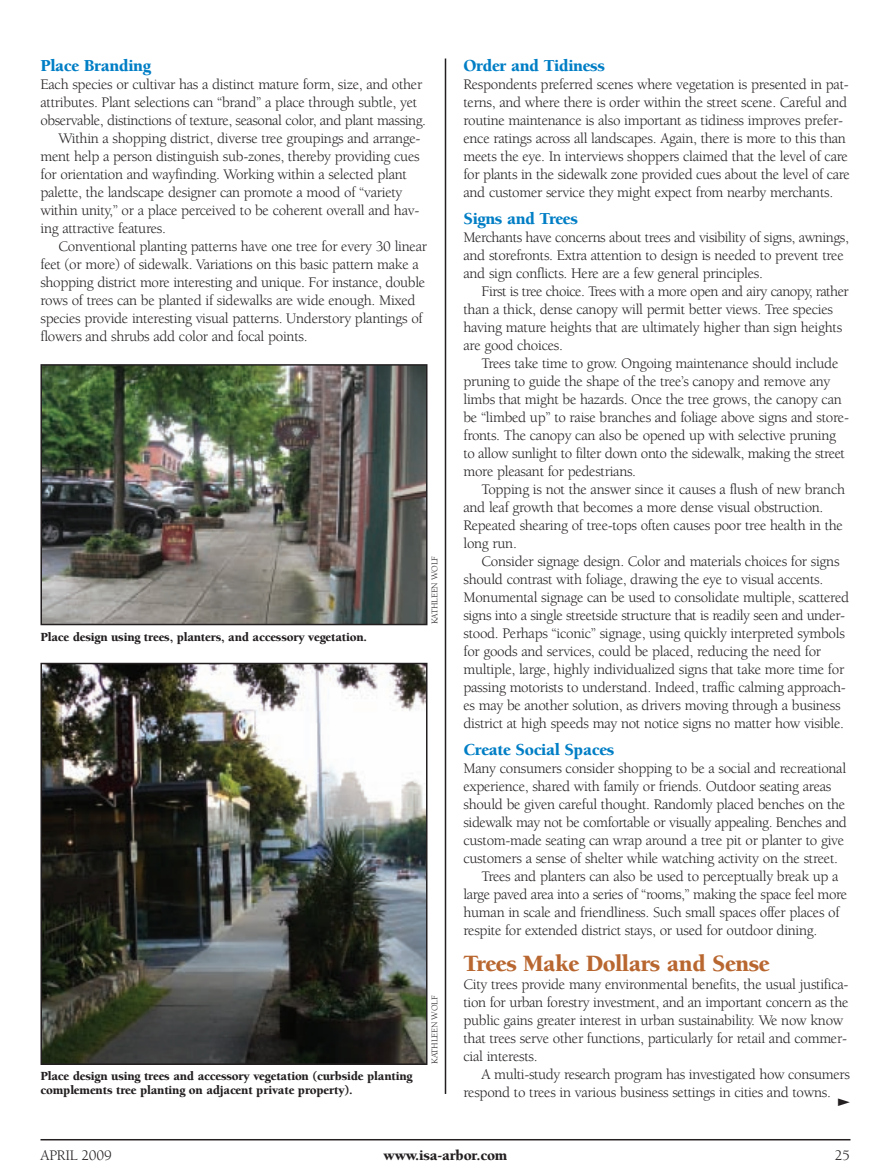
<style>
.page{position:relative;width:891px;height:1175px;background:#fff}
.page>*{position:absolute;margin:0;border:0;box-sizing:border-box;transform-origin:0 0}
.t1{font:900 24px "Berkeley";letter-spacing:-.02em;color:#b96730}
.t2{font:900 17.25px "Berkeley";letter-spacing:-.02em;color:#007ec5}
.t3{font:15px/18px "Berkeley";letter-spacing:-.02em;color:#231f20}
.t4{font:900 15px "Berkeley";letter-spacing:-.015em;color:#231f20}
.t5{font:900 12.75px/13.5px "Berkeley";letter-spacing:-.015em;color:#231f20}
.t6{font:9px "Berkeley";letter-spacing:-.02em;color:#231f20}
</style>
<div class="page">
<hr style="left:445px;top:58px;width:1px;height:1036px;background:#231f20">
<hr style="left:40px;top:1138px;width:810px;height:2px;background:#231f20">
<img style="left:43px;top:367px;width:382px;height:255px">
<div style="left:40px;top:364px;width:388px;height:261px;border:2px solid #231f20"></div>
<img style="left:43px;top:666px;width:382px;height:396px">
<div style="left:40px;top:663px;width:388px;height:402px;border:2px solid #231f20"></div>
<p class="t2" style="left:40px;top:58px;width:112px">Place Branding</p>
<p class="t3" style="left:40px;top:76px;width:383px">Each species or cultivar has a distinct mature form, size, and other</p>
<p class="t3" style="left:40px;top:94px;width:378px">attributes. Plant selections can “brand” a place through subtle, yet</p>
<p class="t3" style="left:40px;top:112px;width:387px">observable, distinctions of texture, seasonal color, and plant massing.</p>
<p class="t3" style="left:59px;top:130px;width:364px">Within a shopping district, diverse tree groupings and arrange-</p>
<p class="t3" style="left:40px;top:148px;width:381px">ment help a person distinguish sub-zones, thereby providing cues</p>
<p class="t3" style="left:40px;top:166px;width:368px">for orientation and wayfinding. Working within a selected plant</p>
<p class="t3" style="left:40px;top:184px;width:364px">palette, the landscape designer can promote a mood of “variety</p>
<p class="t3" style="left:40px;top:202px;width:380px">within unity,” or a place perceived to be coherent overall and hav-</p>
<p class="t3" style="left:40px;top:220px;width:127px">ing attractive features.</p>
<p class="t3" style="left:59px;top:238px;width:370px">Conventional planting patterns have one tree for every 30 linear</p>
<p class="t3" style="left:40px;top:256px;width:380px">feet (or more) of sidewalk. Variations on this basic pattern make a</p>
<p class="t3" style="left:40px;top:274px;width:386px">shopping district more interesting and unique. For instance, double</p>
<p class="t3" style="left:40px;top:292px;width:377px">rows of trees can be planted if sidewalks are wide enough. Mixed</p>
<p class="t3" style="left:40px;top:310px;width:384px">species provide interesting visual patterns. Understory plantings of</p>
<p class="t3" style="left:40px;top:328px;width:269px">flowers and shrubs add color and focal points.</p>
<p class="t5" style="left:40px;top:631px;width:328px">Place design using trees, planters, and accessory vegetation.</p>
<p class="t6" style="left:431px;top:624px;width:70px;rotate:-90deg">KATHLEEN WOLF</p>
<p class="t5" style="left:40px;top:1070px;width:374px">Place design using trees and accessory vegetation (curbside planting complements tree planting on adjacent private property).</p>
<p class="t6" style="left:431px;top:1064px;width:70px;rotate:-90deg">KATHLEEN WOLF</p>
<p class="t2" style="left:464px;top:58px;width:143px">Order and Tidiness</p>
<p class="t3" style="left:464px;top:76px;width:388px">Respondents preferred scenes where vegetation is presented in pat&shy;terns, and where there is order within the street scene. Careful and routine maintenance is also important as tidiness improves prefer&shy;ence ratings across all landscapes. Again, there is more to this than meets the eye. In interviews shoppers claimed that the level of care for plants in the sidewalk zone provided cues about the level of care and customer service they might expect from nearby merchants.</p>
<p class="t2" style="left:464px;top:211px;width:116px">Signs and Trees</p>
<p class="t3" style="left:464px;top:229px;width:387px">Merchants have concerns about trees and visibility of signs, awnings, and storefronts. Extra attention to design is needed to prevent tree and sign conflicts. Here are a few general principles.</p>
<p class="t3" style="left:464px;top:283px;width:387px;text-indent:18px">First is tree choice. Trees with a more open and airy canopy, rather than a thick, dense canopy will permit better views. Tree species having mature heights that are ultimately higher than sign heights are good choices.</p>
<p class="t3" style="left:464px;top:355px;width:387px;text-indent:18px">Trees take time to grow. Ongoing maintenance should include pruning to guide the shape of the tree’s canopy and remove any limbs that might be hazards. Once the tree grows, the canopy can be “limbed up” to raise branches and foliage above signs and store&shy;fronts. The canopy can also be opened up with selective pruning to allow sunlight to filter down onto the sidewalk, making the street more pleasant for pedestrians.</p>
<p class="t3" style="left:464px;top:481px;width:383px;text-indent:18px">Topping is not the answer since it causes a flush of new branch and leaf growth that becomes a more dense visual obstruction.<br>Repeated shearing of tree-tops often causes poor tree health in the long run.</p>
<p class="t3" style="left:464px;top:553px;width:387px;text-indent:18px">Consider signage design. Color and materials choices for signs should contrast with foliage, drawing the eye to visual accents.<br>Monumental signage can be used to consolidate multiple, scattered signs into a single streetside structure that is readily seen and under&shy;stood. Perhaps “iconic” signage, using quickly interpreted symbols for goods and services, could be placed, reducing the need for multiple, large, highly individualized signs that take more time for passing motorists to understand. Indeed, traffic calming approach&shy;es may be another solution, as drivers moving through a business district at high speeds may not notice signs no matter how visible.</p>
<p class="t2" style="left:464px;top:742px;width:152px">Create Social Spaces</p>
<p class="t3" style="left:464px;top:760px;width:384px">Many consumers consider shopping to be a social and recreational</p>
<p class="t3" style="left:464px;top:778px;width:369px">experience, shared with family or friends. Outdoor seating areas</p>
<p class="t3" style="left:464px;top:796px;width:383px">should be given careful thought. Randomly placed benches on the</p>
<p class="t3" style="left:464px;top:814px;width:385px">sidewalk may not be comfortable or visually appealing. Benches and</p>
<p class="t3" style="left:464px;top:832px;width:382px">custom-made seating can wrap around a tree pit or planter to give</p>
<p class="t3" style="left:464px;top:850px;width:376px">customers a sense of shelter while watching activity on the street.</p>
<p class="t3" style="left:482px;top:868px;width:359px">Trees and planters can also be used to perceptually break up a</p>
<p class="t3" style="left:464px;top:886px;width:385px">large paved area into a series of “rooms,” making the space feel more</p>
<p class="t3" style="left:464px;top:904px;width:378px">human in scale and friendliness. Such small spaces offer places of</p>
<p class="t3" style="left:464px;top:922px;width:355px">respite for extended district stays, or used for outdoor dining.</p>
<h1 class="t1" style="left:464px;top:954px;width:308px">Trees Make Dollars and Sense</h1>
<p class="t3" style="left:464px;top:976px;width:387px">City trees provide many environmental benefits, the usual justifica&shy;tion for urban forestry investment, and an important concern as the public gains greater interest in urban sustainability. We now know that trees serve other functions, particularly for retail and commer&shy;cial interests.</p>
<p class="t3" style="left:464px;top:1066px;width:388px;text-indent:18px">A multi-study research program has investigated how consumers respond to trees in various business settings in cities and towns.</p>
<p class="t3" style="left:40px;top:1147px;width:73px">APRIL 2009</p>
<p class="t4" style="left:384px;top:1149px;width:125px">www.isa-arbor.com</p>
<p class="t3" style="left:835px;top:1147px;width:17px">25</p>
</div>
